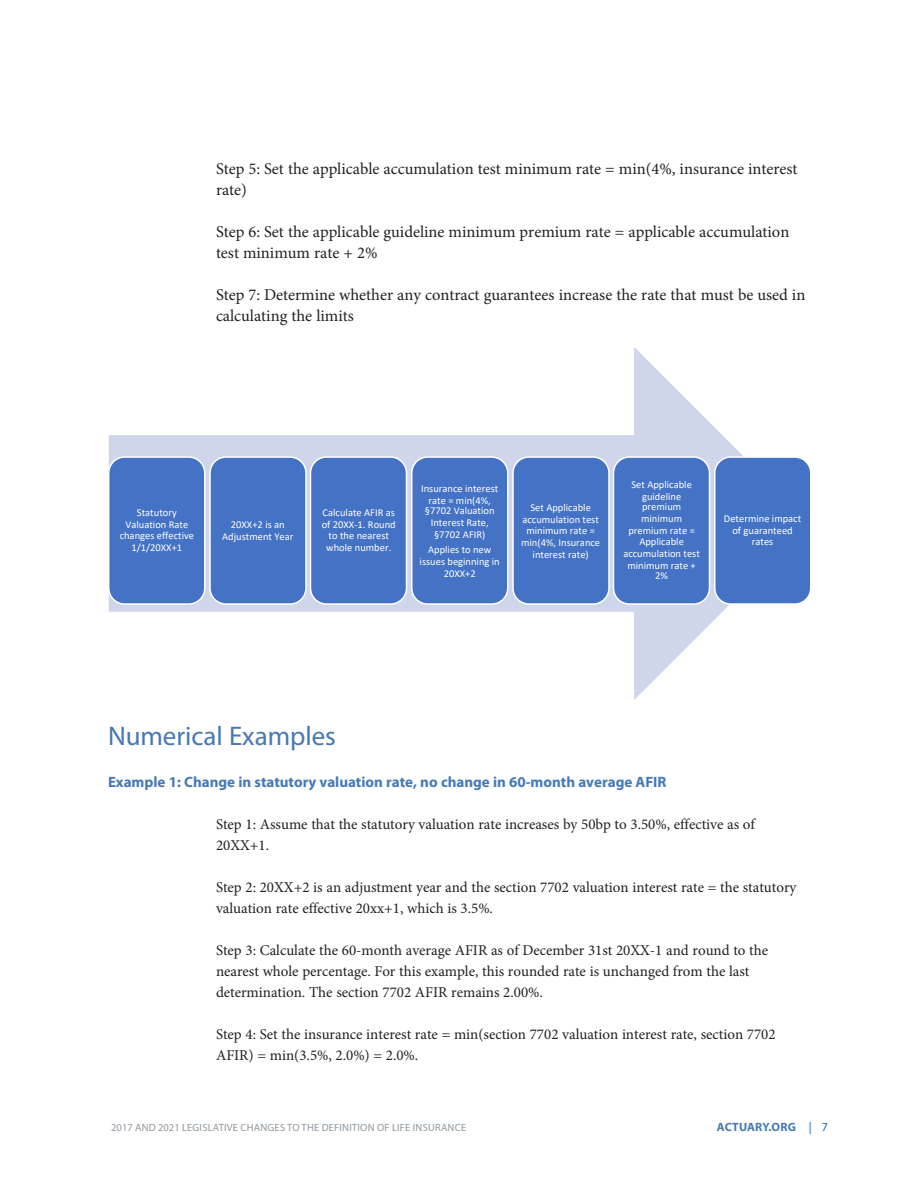
<style>
.page{position:relative;width:918px;height:1188px;background:#fff}
.page>*{position:absolute;margin:0;border:0;box-sizing:border-box;transform-origin:0 0}
.Sub_1_Blueheads{font:27px "Myriad Pro";color:#4878b4}
.text{font:16.5px/21px "Minion Pro";color:#231f20}
.text-2{font:15px/21px "Minion Pro";color:#231f20}
.Myriad_subhead{font:700 15px "Myriad Pro";color:#4579b6}
.t1{font:700 12px "Myriad Pro";letter-spacing:.02em;color:#4579b6}
.t2{font:10.5px/12px "Calibri";color:#fff;text-align:center}
.t3{font:10.5px "Myriad Pro";letter-spacing:.02em;color:#8f989f}
.s1{font-weight:400;color:#1367a8}
</style>
<div class="page">
<svg style="left:109px;top:347px;width:634px;height:353px"></svg>
<div style="left:109px;top:457px;width:96px;height:147px;background:#4472c4;border-radius:16px"></div>
<div style="left:108px;top:456px;width:98px;height:149px;border:2px solid #fff;border-radius:16px"></div>
<div style="left:210px;top:457px;width:96px;height:147px;background:#4472c4;border-radius:16px"></div>
<div style="left:209px;top:456px;width:98px;height:149px;border:2px solid #fff;border-radius:16px"></div>
<div style="left:311px;top:457px;width:96px;height:147px;background:#4472c4;border-radius:16px"></div>
<div style="left:310px;top:456px;width:97px;height:149px;border:2px solid #fff;border-radius:16px"></div>
<div style="left:412px;top:457px;width:96px;height:147px;background:#4472c4;border-radius:16px"></div>
<div style="left:411px;top:456px;width:98px;height:149px;border:2px solid #fff;border-radius:16px"></div>
<div style="left:513px;top:457px;width:96px;height:147px;background:#4472c4;border-radius:16px"></div>
<div style="left:512px;top:456px;width:98px;height:149px;border:2px solid #fff;border-radius:16px"></div>
<div style="left:614px;top:457px;width:96px;height:147px;background:#4472c4;border-radius:16px"></div>
<div style="left:613px;top:456px;width:97px;height:149px;border:2px solid #fff;border-radius:16px"></div>
<div style="left:715px;top:457px;width:96px;height:147px;background:#4472c4;border-radius:16px"></div>
<div style="left:714px;top:456px;width:98px;height:149px;border:2px solid #fff;border-radius:16px"></div>
<p class="text" style="left:216px;top:158px;width:583px">Step 5: Set the applicable accumulation test minimum rate = min(4%, insurance interest rate)</p>
<p class="text" style="left:216px;top:221px;width:575px">Step 6: Set the applicable guideline minimum premium rate = applicable accumulation test minimum rate + 2%</p>
<p class="text" style="left:216px;top:284px;width:591px">Step 7: Determine whether any contract guarantees increase the rate that must be used in calculating the limits</p>
<p class="t2" style="left:125px;top:507px;width:64px">Statutory<br>Valuation Rate</p>
<p class="t2" style="left:120px;top:529px;width:76px">changes effective<br>1/1/20XX+1</p>
<p class="t2" style="left:222px;top:519px;width:73px">20XX+2 is an<br>Adjustment Year</p>
<p class="t2" style="left:322px;top:507px;width:76px;text-align:left">Calculate AFIR as of 20XX-1. Round</p>
<p class="t2" style="left:326px;top:529px;width:67px;text-align:left">to the nearest whole number.</p>
<p class="t2" style="left:421px;top:482px;width:79px">Insurance interest rate = min(4%,</p>
<p class="t2" style="left:425px;top:504px;width:71px">§7702 Valuation<br>Interest Rate, §7702 AFIR)</p>
<p class="t2" style="left:420px;top:543px;width:82px">Applies to new issues beginning in<br>20XX+2</p>
<p class="t2" style="left:522px;top:501px;width:78px">Set Applicable accumulation test</p>
<p class="t2" style="left:521px;top:524px;width:80px">minimum rate = min(4%, Insurance interest rate)</p>
<p class="t2" style="left:631px;top:478px;width:62px">Set Applicable guideline</p>
<p class="t2" style="left:628px;top:501px;width:68px">premium minimum premium rate =</p>
<p class="t2" style="left:623px;top:535px;width:78px">Applicable accumulation test minimum rate +</p>
<p class="t2" style="left:655px;top:570px;width:14px">2%</p>
<p class="t2" style="left:724px;top:513px;width:79px">Determine impact of guaranteed</p>
<p class="t2" style="left:752px;top:535px;width:23px">rates</p>
<p class="Sub_1_Blueheads" style="left:108px;top:720px;width:229px">Numerical Examples</p>
<p class="Myriad_subhead" style="left:108px;top:773px;width:560px">Example 1: Change in statutory valuation rate, no change in 60-month average AFIR</p>
<p class="text-2" style="left:216px;top:814px;width:541px">Step 1: Assume that the statutory valuation rate increases by 50bp to 3.50%, effective as of<br>20XX+1.</p>
<p class="text-2" style="left:216px;top:877px;width:582px">Step 2: 20XX+2 is an adjustment year and the section 7702 valuation interest rate = the statutory valuation rate effective 20xx+1, which is 3.5%.</p>
<p class="text-2" style="left:216px;top:940px;width:554px">Step 3: Calculate the 60-month average AFIR as of December 31st 20XX-1 and round to the nearest whole percentage. For this example, this rounded rate is unchanged from the last determination. The section 7702 AFIR remains 2.00%.</p>
<p class="text-2" style="left:216px;top:1024px;width:561px">Step 4: Set the insurance interest rate = min(section 7702 valuation interest rate, section 7702<br>AFIR) = min(3.5%, 2.0%) = 2.0%.</p>
<p class="t3" style="left:111px;top:1121px;width:356px">2017 AND 2021 LEGISLATIVE CHANGES TO THE DEFINITION OF LIFE INSURANCE</p>
<p class="t1" style="left:717px;top:1119px;width:113px">ACTUARY.ORG <span class="s1">| 7</span></p>
</div>
